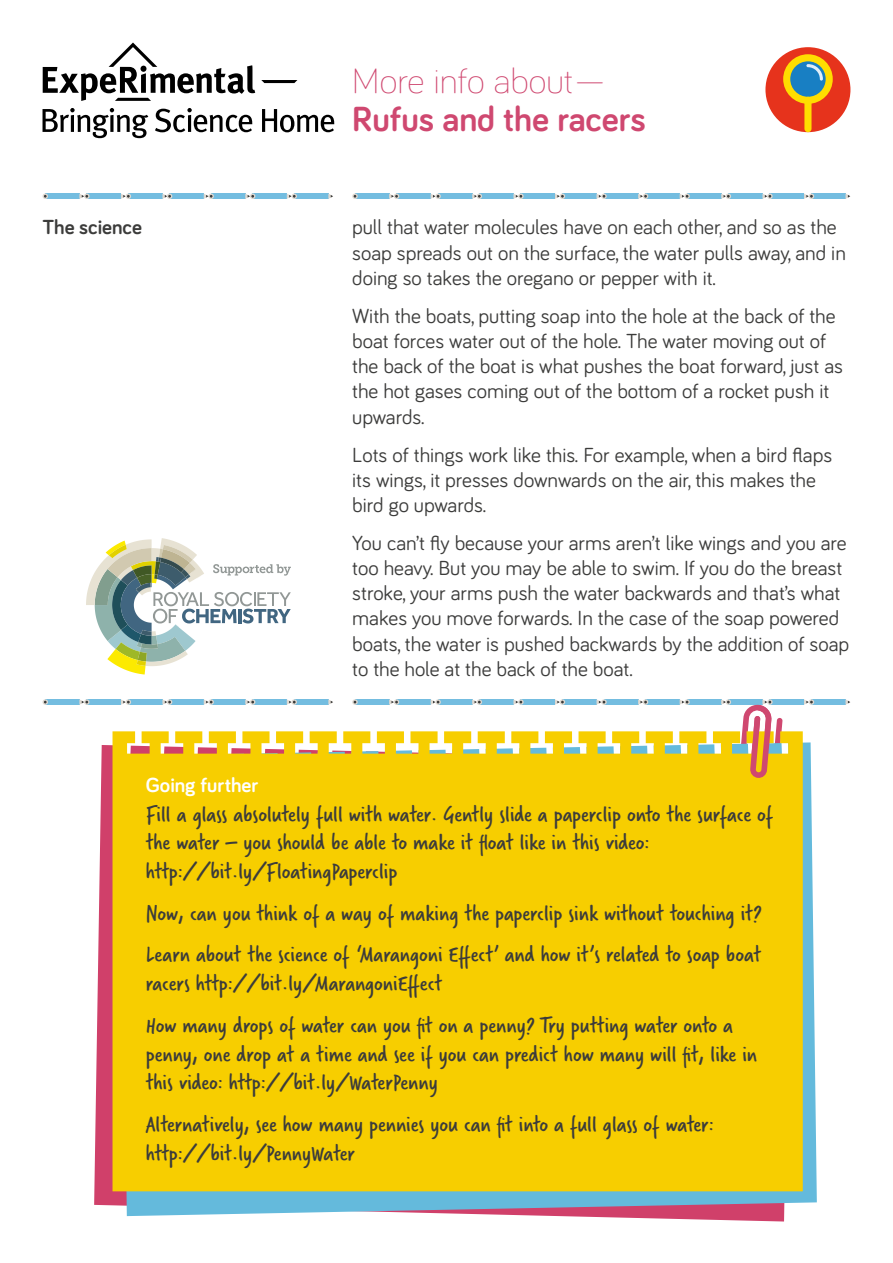
<style>
.page{position:relative;width:893px;height:1263px;background:#fff}
.page>*{position:absolute;margin:0;border:0;box-sizing:border-box;transform-origin:0 0}
.t1{font:700 36px "Bariol";color:#cf4870}
.t2{font:300 36px "Bariol";color:#cf4870}
.t3{font:24px/28.8px "Verveine";color:#3c3c3b}
.t4{font:21px/25.2px "Bariol";color:#3c3c3b}
.t5{font:700 21px "Bariol";color:#fff}
.t6{font:700 21px "Bariol";color:#3c3c3b}
</style>
<div class="page">
<svg style="left:261px;top:80px;width:36px;height:3px"></svg>
<svg style="left:43px;top:108px;width:105px;height:30px"></svg>
<svg style="left:155px;top:108px;width:97px;height:24px"></svg>
<svg style="left:262px;top:109px;width:72px;height:23px"></svg>
<svg style="left:43px;top:43px;width:212px;height:58px"></svg>
<div style="left:765px;top:47px;width:85px;height:85px;background:#e6331c;border-radius:50%"></div>
<div style="left:804px;top:97px;width:7px;height:35px;background:#fd0;border-radius:4px"></div>
<svg style="left:783px;top:54px;width:50px;height:50px"></svg>
<div style="left:396px;top:193px;width:35px;height:6px;background:#74bde0"></div>
<div style="left:438px;top:193px;width:34px;height:6px;background:#74bde0"></div>
<svg style="left:431px;top:193px;width:10px;height:6px"></svg>
<div style="left:355px;top:193px;width:34px;height:6px;background:#74bde0"></div>
<svg style="left:352px;top:193px;width:6px;height:6px"></svg>
<svg style="left:389px;top:193px;width:10px;height:6px"></svg>
<div style="left:521px;top:193px;width:34px;height:6px;background:#74bde0"></div>
<div style="left:562px;top:193px;width:34px;height:6px;background:#74bde0"></div>
<svg style="left:555px;top:193px;width:10px;height:6px"></svg>
<div style="left:479px;top:193px;width:34px;height:6px;background:#74bde0"></div>
<svg style="left:472px;top:193px;width:10px;height:6px"></svg>
<svg style="left:513px;top:193px;width:11px;height:6px"></svg>
<div style="left:87px;top:193px;width:34px;height:6px;background:#74bde0"></div>
<div style="left:128px;top:193px;width:34px;height:6px;background:#74bde0"></div>
<svg style="left:121px;top:193px;width:10px;height:6px"></svg>
<div style="left:45px;top:193px;width:34px;height:6px;background:#74bde0"></div>
<svg style="left:43px;top:193px;width:5px;height:6px"></svg>
<svg style="left:79px;top:193px;width:11px;height:6px"></svg>
<div style="left:211px;top:193px;width:34px;height:6px;background:#74bde0"></div>
<div style="left:253px;top:193px;width:34px;height:6px;background:#74bde0"></div>
<svg style="left:245px;top:193px;width:10px;height:6px"></svg>
<div style="left:294px;top:193px;width:34px;height:6px;background:#74bde0"></div>
<svg style="left:287px;top:193px;width:10px;height:6px"></svg>
<svg style="left:328px;top:193px;width:5px;height:6px"></svg>
<div style="left:170px;top:193px;width:34px;height:6px;background:#74bde0"></div>
<svg style="left:162px;top:193px;width:10px;height:6px"></svg>
<svg style="left:204px;top:193px;width:10px;height:6px"></svg>
<div style="left:645px;top:193px;width:35px;height:6px;background:#74bde0"></div>
<div style="left:687px;top:193px;width:34px;height:6px;background:#74bde0"></div>
<svg style="left:680px;top:193px;width:10px;height:6px"></svg>
<div style="left:604px;top:193px;width:34px;height:6px;background:#74bde0"></div>
<svg style="left:596px;top:193px;width:11px;height:6px"></svg>
<svg style="left:638px;top:193px;width:10px;height:6px"></svg>
<div style="left:770px;top:193px;width:34px;height:6px;background:#74bde0"></div>
<div style="left:811px;top:193px;width:34px;height:6px;background:#74bde0"></div>
<svg style="left:804px;top:193px;width:10px;height:6px"></svg>
<svg style="left:845px;top:193px;width:5px;height:6px"></svg>
<div style="left:728px;top:193px;width:34px;height:6px;background:#74bde0"></div>
<svg style="left:721px;top:193px;width:10px;height:6px"></svg>
<svg style="left:762px;top:193px;width:11px;height:6px"></svg>
<div style="left:396px;top:699px;width:35px;height:6px;background:#74bde0"></div>
<div style="left:438px;top:699px;width:34px;height:6px;background:#74bde0"></div>
<svg style="left:431px;top:699px;width:10px;height:6px"></svg>
<div style="left:355px;top:699px;width:34px;height:6px;background:#74bde0"></div>
<svg style="left:352px;top:699px;width:6px;height:6px"></svg>
<svg style="left:389px;top:699px;width:10px;height:6px"></svg>
<div style="left:521px;top:699px;width:34px;height:6px;background:#74bde0"></div>
<div style="left:562px;top:699px;width:34px;height:6px;background:#74bde0"></div>
<svg style="left:555px;top:699px;width:10px;height:6px"></svg>
<div style="left:479px;top:699px;width:34px;height:6px;background:#74bde0"></div>
<svg style="left:472px;top:699px;width:10px;height:6px"></svg>
<svg style="left:513px;top:699px;width:11px;height:6px"></svg>
<div style="left:87px;top:699px;width:34px;height:6px;background:#74bde0"></div>
<div style="left:128px;top:699px;width:34px;height:6px;background:#74bde0"></div>
<svg style="left:121px;top:699px;width:10px;height:6px"></svg>
<div style="left:45px;top:699px;width:34px;height:6px;background:#74bde0"></div>
<svg style="left:43px;top:699px;width:5px;height:6px"></svg>
<svg style="left:79px;top:699px;width:11px;height:6px"></svg>
<div style="left:211px;top:699px;width:34px;height:6px;background:#74bde0"></div>
<div style="left:253px;top:699px;width:34px;height:6px;background:#74bde0"></div>
<svg style="left:245px;top:699px;width:10px;height:6px"></svg>
<div style="left:294px;top:699px;width:34px;height:6px;background:#74bde0"></div>
<svg style="left:287px;top:699px;width:10px;height:6px"></svg>
<svg style="left:328px;top:699px;width:5px;height:6px"></svg>
<div style="left:170px;top:699px;width:34px;height:6px;background:#74bde0"></div>
<svg style="left:162px;top:699px;width:10px;height:6px"></svg>
<svg style="left:204px;top:699px;width:10px;height:6px"></svg>
<div style="left:645px;top:699px;width:35px;height:6px;background:#74bde0"></div>
<div style="left:687px;top:699px;width:34px;height:6px;background:#74bde0"></div>
<svg style="left:680px;top:699px;width:10px;height:6px"></svg>
<div style="left:604px;top:699px;width:34px;height:6px;background:#74bde0"></div>
<svg style="left:596px;top:699px;width:11px;height:6px"></svg>
<svg style="left:638px;top:699px;width:10px;height:6px"></svg>
<div style="left:770px;top:699px;width:34px;height:6px;background:#74bde0"></div>
<div style="left:811px;top:699px;width:34px;height:6px;background:#74bde0"></div>
<svg style="left:804px;top:699px;width:10px;height:6px"></svg>
<svg style="left:845px;top:699px;width:5px;height:6px"></svg>
<div style="left:728px;top:699px;width:34px;height:6px;background:#74bde0"></div>
<svg style="left:721px;top:699px;width:10px;height:6px"></svg>
<svg style="left:94px;top:745px;width:691px;height:476px;fill:#d0406a"></svg>
<svg style="left:121px;top:742px;width:696px;height:474px;background:#88b1ce"></svg>
<div style="left:113px;top:731px;width:690px;height:460px;background:#f7ce00"></div>
<svg style="left:738px;top:699px;width:45px;height:91px"></svg>
<svg style="left:86px;top:538px;width:205px;height:136px"></svg>
<p class="t6" style="left:43px;top:213px;width:101px">The science</p>
<h1 class="t2" style="left:352px;top:56px;width:256px">More info about—</h1>
<h1 class="t1" style="left:352px;top:95px;width:295px">Rufus and the racers</h1>
<p class="t4" style="left:352px;top:214px;width:495px">pull that water molecules have on each other, and so as the soap spreads out on the surface, the water pulls away, and in doing so takes the oregano or pepper with it.</p>
<p class="t4" style="left:352px;top:302px;width:492px">With the boats, putting soap into the hole at the back of the boat forces water out of the hole. The water moving out of the back of the boat is what pushes the boat forward, just as the hot gases coming out of the bottom of a rocket push it upwards.</p>
<p class="t4" style="left:352px;top:441px;width:481px">Lots of things work like this. For example, when a bird flaps its wings, it presses downwards on the air, this makes the bird go upwards.</p>
<p class="t4" style="left:352px;top:529px;width:499px">You can’t fly because your arms aren’t like wings and you are too heavy. But you may be able to swim. If you do the breast stroke, your arms push the water backwards and that’s what makes you move forwards. In the case of the soap powered boats, the water is pushed backwards by the addition of soap to the hole at the back of the boat.</p>
<p class="t5" style="left:146px;top:770px;width:114px">Going further</p>
<p class="t3" style="left:146px;top:799px;width:629px">Fill a glass absolutely full with water. Gently slide a paperclip onto the surface of the water – you should be able to make it float like in this video: http://bit.ly/FloatingPaperclip</p>
<p class="t3" style="left:146px;top:892px;width:618px;line-height:41.5px">Now, can you think of a way of making the paperclip sink without touching it?<br>Learn about the science of ‘Marangoni Effect’ and how it’s related to soap boat</p>
<p class="t3" style="left:146px;top:962px;width:589px;line-height:41.5px">racers http://bit.ly/MarangoniEffect<br>How many drops of water can you fit on a penny? Try putting water onto a</p>
<p class="t3" style="left:146px;top:1039px;width:613px">penny, one drop at a time and see if you can predict how many will fit, like in this video: http://bit.ly/WaterPenny</p>
<p class="t3" style="left:146px;top:1109px;width:569px">Alternatively, see how many pennies you can fit into a full glass of water: http://bit.ly/PennyWater</p>
</div>
